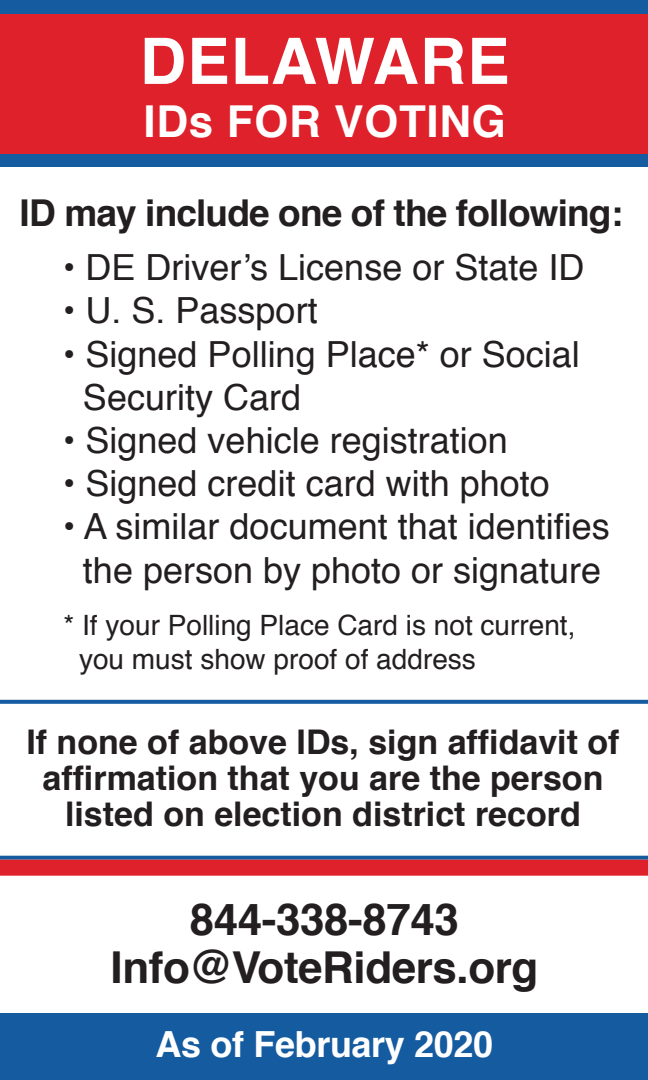
<style>
.page{position:relative;width:648px;height:1080px;background:#fff}
.page>*{position:absolute;margin:0;border:0;box-sizing:border-box;transform-origin:0 0}
.t1{font:700 64px "Helvetica";letter-spacing:.015em;color:#fff}
.t2{font:700 44px/48px "Helvetica";letter-spacing:-.01em;color:#231f20;text-align:center}
.t3{font:700 44px "Helvetica";letter-spacing:.015em;color:#fff}
.t4{font:700 36.8px "Helvetica";letter-spacing:-.025em;color:#231f20}
.t5{font:36px/43.2px "Helvetica";color:#231f20}
.t6{font:700 36px "Helvetica";letter-spacing:-.01em;color:#fff}
.t7{font:700 34px/36px "Helvetica";color:#231f20;text-align:center}
.t8{font:28px/33.6px "Helvetica";color:#231f20}
</style>
<div class="page">
<div style="left:0;top:4px;width:648px;height:162px;background:#145ba0"></div>
<div style="left:0;top:15px;width:648px;height:139px;background:#de212a"></div>
<svg style="left:0;top:856px;width:648px;height:4px;background:#305e9b"></svg>
<svg style="left:0;top:700px;width:648px;height:4px;background:#1f62a4"></svg>
<hr style="left:0;top:0;width:648px;height:4px;background:#145ba0">
<div style="left:0;top:860px;width:648px;height:16px;background:#de212a"></div>
<div style="left:0;top:1014px;width:648px;height:66px;background:#145ba0"></div>
<h1 class="t1" style="left:140px;top:10px;width:371px">DELAWARE</h1>
<p class="t3" style="left:144px;top:86px;width:364px">IDs FOR VOTING</p>
<p class="t4" style="left:20px;top:183px;width:605px">ID may include one of the following:</p>
<p class="t5" style="left:63px;top:247px;width:523px">• DE Driver’s License or State ID</p>
<p class="t5" style="left:63px;top:290px;width:256px">• U. S. Passport</p>
<p class="t5" style="left:83px;top:333px;width:498px;text-indent:-20px">• Signed Polling Place* or Social<br>Security Card</p>
<p class="t5" style="left:63px;top:420px;width:446px">• Signed vehicle registration</p>
<p class="t5" style="left:63px;top:463px;width:488px">• Signed credit card with photo</p>
<p class="t5" style="left:63px;top:506px;width:548px;text-align:center">• A similar document that identifies the person by photo or signature</p>
<p class="t8" style="left:79px;top:609px;width:498px;text-indent:-16px">* If your Polling Place Card is not current, you must show proof of address</p>
<p class="t7" style="left:26px;top:725px;width:595px">If none of above IDs, sign affidavit of affirmation that you are the person listed on election district record</p>
<p class="t2" style="left:111px;top:896px;width:429px">844-338-8743<br>Info@VoteRiders.org</p>
<p class="t6" style="left:156px;top:1016px;width:339px">As of February 2020</p>
</div>
